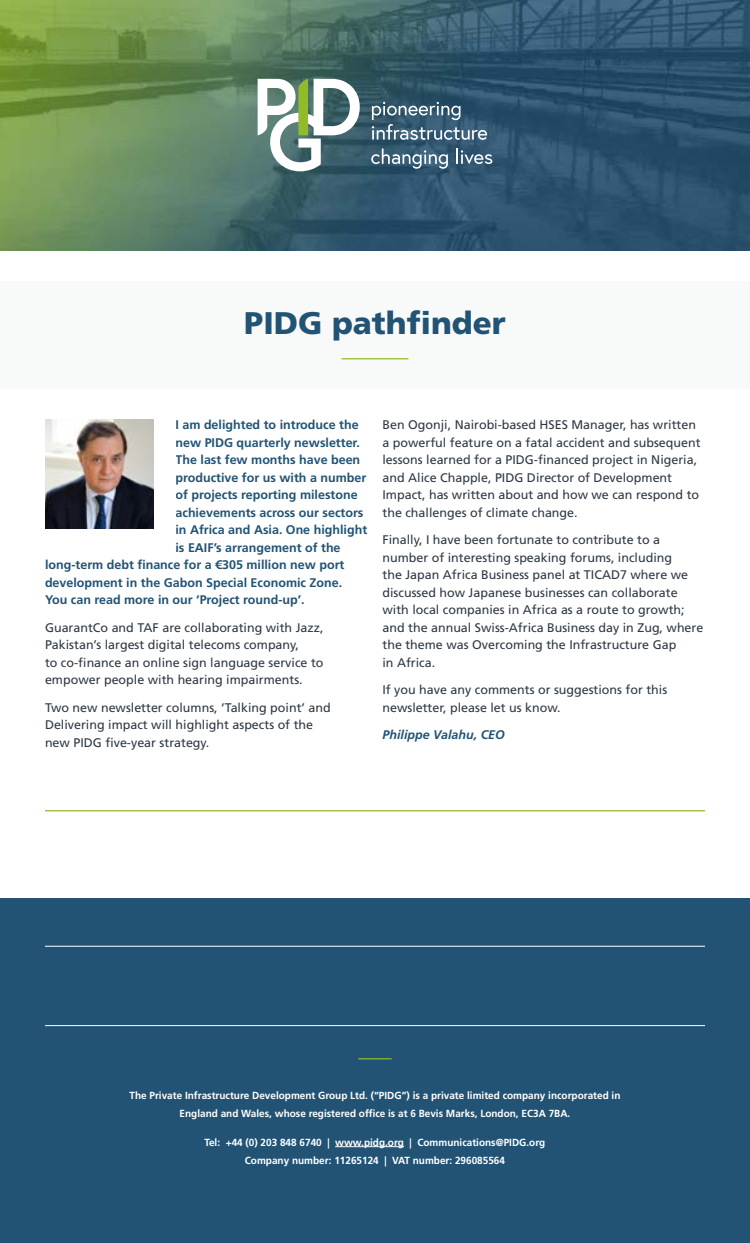
<style>
.page{position:relative;width:750px;height:1243px;background:#fff}
.page>*{position:absolute;margin:0;border:0;box-sizing:border-box;transform-origin:0 0}
.t1{font:900 31.25px "Frutiger LT Std";color:#225374}
.t2{font:12.5px/17.5px "Frutiger LT Std";color:#2f3945}
.t3{font:700 12.5px "Frutiger LT Std";color:#225374}
.t4{font:italic 700 12.5px "Frutiger LT Std";color:#225374}
.t5{font:700 10.25px/18px "Frutiger LT Std";color:#fff;text-align:center}
</style>
<div class="page">
<div style="left:0;top:281px;width:750px;height:107px;background:#f8f9f9"></div>
<img style="left:0;top:0;width:750px;height:250px">
<svg style="left:258px;top:79px;width:102px;height:92px"></svg>
<svg style="left:372px;top:102px;width:115px;height:38px;background:#59768a"></svg>
<svg style="left:371px;top:148px;width:77px;height:21px;background:#5f7d90"></svg>
<svg style="left:456px;top:148px;width:36px;height:16px"></svg>
<hr style="left:342px;top:358px;width:66px;height:1px;background:#91bb29">
<img style="left:45px;top:419px;width:109px;height:109px">
<hr style="left:45px;top:810px;width:660px;height:1px;background:#91bb29">
<div style="left:0;top:898px;width:750px;height:344px;background:#225374"></div>
<hr style="left:358px;top:1058px;width:34px;height:1px;background:#91bb29">
<hr style="left:335px;top:1146px;width:69px;height:1px;background:#fff">
<hr style="left:45px;top:946px;width:660px;height:1px;background:#fff">
<hr style="left:45px;top:1025px;width:660px;height:1px;background:#fff">
<h1 class="t1" style="left:244px;top:304px;width:263px">PIDG pathfinder</h1>
<p class="t3" style="left:176px;top:417px;width:185px">I am delighted to introduce the</p>
<p class="t3" style="left:176px;top:435px;width:186px">new PIDG quarterly newsletter.</p>
<p class="t3" style="left:176px;top:452px;width:186px">The last few months have been</p>
<p class="t3" style="left:176px;top:470px;width:192px">productive for us with a number</p>
<p class="t3" style="left:176px;top:487px;width:184px">of projects reporting milestone</p>
<p class="t3" style="left:176px;top:505px;width:189px">achievements across our sectors</p>
<p class="t3" style="left:176px;top:522px;width:193px">in Africa and Asia. One highlight</p>
<p class="t3" style="left:176px;top:540px;width:167px">is EAIF’s arrangement of the</p>
<p class="t3" style="left:45px;top:557px;width:301px">long-term debt finance for a €305 million new port</p>
<p class="t3" style="left:45px;top:575px;width:299px">development in the Gabon Special Economic Zone.</p>
<p class="t3" style="left:45px;top:592px;width:261px">You can read more in our ‘Project round-up’.</p>
<p class="t2" style="left:45px;top:618px;width:280px">GuarantCo and TAF are collaborating with Jazz, Pakistan’s largest digital telecoms company,<br>to co-finance an online sign language service to empower people with hearing impairments.</p>
<p class="t2" style="left:45px;top:698px;width:287px">Two new newsletter columns, ‘Talking point’ and<br>Delivering impact will highlight aspects of the new PIDG five-year strategy.</p>
<p class="t2" style="left:383px;top:416px;width:320px">Ben Ogonji, Nairobi-based HSES Manager, has written a powerful feature on a fatal accident and subsequent lessons learned for a PIDG-financed project in Nigeria, and Alice Chapple, PIDG Director of Development Impact, has written about and how we can respond to the challenges of climate change.</p>
<p class="t2" style="left:383px;top:531px;width:322px">Finally, I have been fortunate to contribute to a number of interesting speaking forums, including<br>the Japan Africa Business panel at TICAD7 where we discussed how Japanese businesses can collaborate with local companies in Africa as a route to growth; and the annual Swiss-Africa Business day in Zug, where the theme was Overcoming the Infrastructure Gap<br>in Africa.</p>
<p class="t2" style="left:383px;top:681px;width:286px">If you have any comments or suggestions for this newsletter, please let us know.</p>
<p class="t4" style="left:383px;top:727px;width:124px">Philippe Valahu, CEO</p>
<p class="t5" style="left:129px;top:1086px;width:493px">The Private Infrastructure Development Group Ltd. (“PIDG”) is a private limited company incorporated in<br>England and Wales, whose registered office is at 6 Bevis Marks, London, EC3A 7BA.</p>
<p class="t5" style="left:205px;top:1133px;width:342px">Tel: +44 (0) 203 848 6740 | www.pidg.org | Communications@PIDG.org<br>Company number: 11265124 | VAT number: 296085564</p>
</div>
